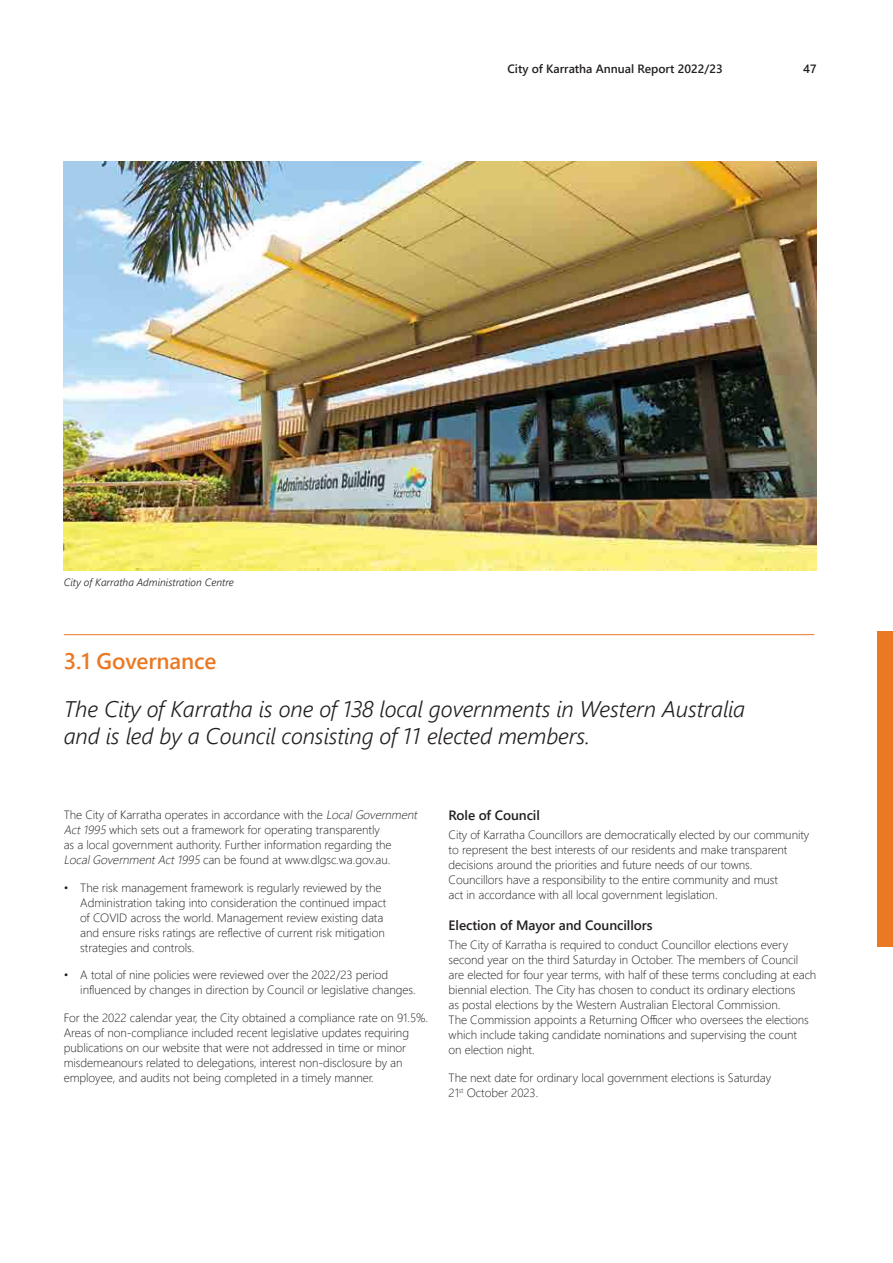
<style>
.page{position:relative;width:893px;height:1263px;background:#fff}
.page>*{position:absolute;margin:0;border:0;box-sizing:border-box;transform-origin:0 0}
.t1{font:italic 300 22.5px/27px "Segoe UI";letter-spacing:-.005em;color:#231f20}
.t2{font:600 22.5px "Segoe UI";letter-spacing:-.005em;color:#eb7924}
.t3{font:600 13.5px "Segoe UI";letter-spacing:-.005em;color:#231f20}
.t4{font:300 12px/15px "Segoe UI";letter-spacing:-.005em;color:#231f20}
.t5{font:600 12px "Segoe UI";color:#231f20}
.t6{font:italic 300 10.5px "Segoe UI";color:#231f20}
.s1{font-style:italic}
</style>
<div class="page">
<hr style="left:64px;top:634px;width:750px;height:1px;background:#eb7924">
<img style="left:64px;top:162px;width:752px;height:408px">
<div style="left:877px;top:631px;width:16px;height:316px;background:#eb7924"></div>
<p class="t6" style="left:64px;top:575px;width:172px">City of Karratha Administration Centre</p>
<p class="t5" style="left:507px;top:59px;width:217px">City of Karratha Annual Report 2022/23</p>
<p class="t5" style="left:803px;top:59px;width:15px">47</p>
<h1 class="t2" style="left:64px;top:643px;width:154px">3.1 Governance</h1>
<h1 class="t1" style="left:64px;top:695px;width:683px">The City of Karratha is one of 138 local governments in Western Australia and is led by a Council consisting of 11 elected members.</h1>
<p class="t4" style="left:64px;top:806px;width:358px">The City of Karratha operates in accordance with the <span class="s1">LocalGovernment Act1995</span> which sets out a framework for operating transparently<br>as a local government authority. Further information regarding the <span class="s1">LocalGovernmentAct1995</span> can be found at www.dlgsc.wa.gov.au.</p>
<p class="t4" style="left:80px;top:879px;width:307px;text-indent:-16px">• The risk management framework is regularly reviewed by the Administration taking into consideration the continued impact of COVID across the world. Management review existing data and ensure risks ratings are reflective of current risk mitigation strategies and controls.</p>
<p class="t4" style="left:80px;top:967px;width:337px;text-indent:-16px">• A total of nine policies were reviewed over the 2022/23 period influenced by changes in direction by Council or legislative changes.</p>
<p class="t4" style="left:64px;top:1010px;width:366px">For the 2022 calendar year, the City obtained a compliance rate on 91.5%.<br>Areas of non-compliance included recent legislative updates requiring publications on our website that were not addressed in time or minor misdemeanours related to delegations, interest non-disclosure by an employee, and audits not being completed in a timely manner.</p>
<p class="t3" style="left:449px;top:804px;width:93px">Role of Council</p>
<p class="t4" style="left:449px;top:827px;width:362px">City of Karratha Councillors are democratically elected by our community to represent the best interests of our residents and make transparent decisions around the priorities and future needs of our towns.<br>Councillors have a responsibility to the entire community and must<br>act in accordance with all local government legislation.</p>
<p class="t3" style="left:449px;top:914px;width:205px">Election of Mayor and Councillors</p>
<p class="t4" style="left:449px;top:937px;width:369px">The City of Karratha is required to conduct Councillor elections every second year on the third Saturday in October. The members of Council are elected for four year terms, with half of these terms concluding at each biennial election. The City has chosen to conduct its ordinary elections<br>as postal elections by the Western Australian Electoral Commission.<br>The Commission appoints a Returning Officer who oversees the elections which include taking candidate nominations and supervising the count<br>on election night.</p>
<p class="t4" style="left:449px;top:1070px;width:324px">The next date for ordinary local government elections is Saturday<br>21<sup>st</sup> October 2023.</p>
</div>
